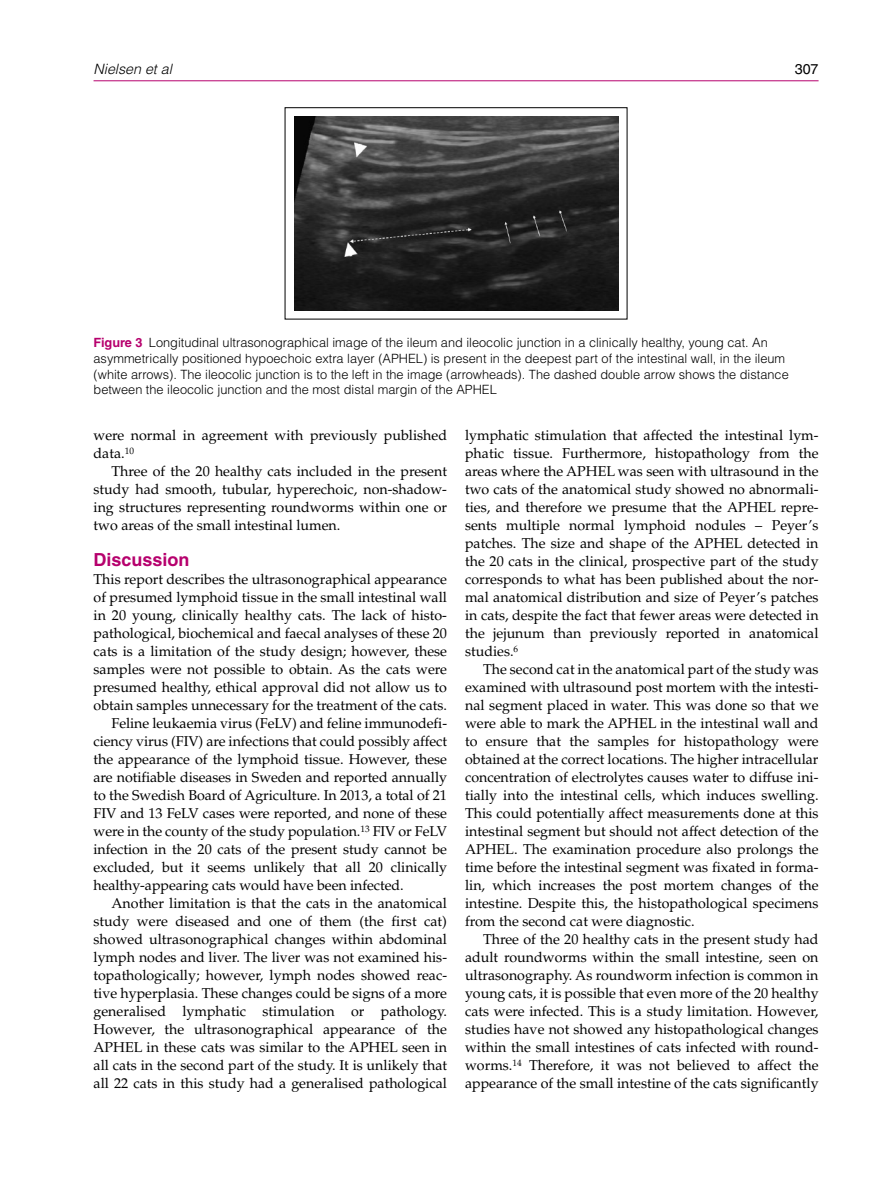
<style>
.page{position:relative;width:893px;height:1191px;background:#fff}
.page>*{position:absolute;margin:0;border:0;box-sizing:border-box;transform-origin:0 0}
.t1{font:700 18px "Helvetica LT Std";color:#b6006d}
.t2{font:14.25px/18px "Palatino LT Std";color:#000;text-align:justify}
.t3{font:italic 300 14.25px "Helvetica LT Std";color:#000}
.t4{font:14.25px "Helvetica LT Std";color:#000}
.t5{font:300 12.75px/15.8px "Helvetica LT Std";color:#000}
.s1{font-weight:700;color:#b6006d}
</style>
<div class="page">
<hr style="left:94px;top:80px;width:725px;height:1px;background:#b6006d">
<img style="left:294px;top:117px;width:324px;height:193px">
<div style="left:285px;top:107px;width:342px;height:212px;border:1px solid #000"></div>
<p class="t3" style="left:94px;top:60px;width:80px">Nielsen et al</p>
<p class="t4" style="left:795px;top:61px;width:25px">307</p>
<p class="t5" style="left:94px;top:335px;width:697px"><span class="s1">Figure 3</span> Longitudinal ultrasonographical image of the ileum and ileocolic junction in a clinically healthy, young cat. An asymmetrically positioned hypoechoic extra layer (APHEL) is present in the deepest part of the intestinal wall, in the ileum (white arrows). The ileocolic junction is to the left in the image (arrowheads). The dashed double arrow shows the distance between the ileocolic junction and the most distal margin of the APHEL</p>
<p class="t2" style="left:94px;top:426px;width:355px">were normal in agreement with previously published data.<sup>10</sup></p>
<p class="t2" style="left:94px;top:462px;width:355px;text-indent:18px">Three of the 20 healthy cats included in the present study had smooth, tubular, hyperechoic, non-shadow&shy;ing structures representing roundworms within one or two areas of the small intestinal lumen.</p>
<p class="t1" style="left:94px;top:548px;width:98px">Discussion</p>
<p class="t2" style="left:94px;top:570px;width:355px">This report describes the ultrasonographical appearance</p>
<p class="t2" style="left:94px;top:588px;width:355px">of presumed lymphoid tissue in the small intestinal wall</p>
<p class="t2" style="left:94px;top:606px;width:355px">in 20 young, clinically healthy cats. The lack of histo-</p>
<p class="t2" style="left:94px;top:624px;width:355px">pathological, biochemical and faecal analyses of these 20</p>
<p class="t2" style="left:94px;top:642px;width:355px">cats is a limitation of the study design; however, these</p>
<p class="t2" style="left:94px;top:660px;width:355px">samples were not possible to obtain. As the cats were</p>
<p class="t2" style="left:94px;top:678px;width:355px">presumed healthy, ethical approval did not allow us to</p>
<p class="t2" style="left:94px;top:696px;width:355px">obtain samples unnecessary for the treatment of the cats.</p>
<p class="t2" style="left:112px;top:714px;width:337px">Feline leukaemia virus (FeLV) and feline immunodefi-</p>
<p class="t2" style="left:94px;top:732px;width:355px">ciency virus (FIV) are infections that could possibly affect</p>
<p class="t2" style="left:94px;top:750px;width:355px">the appearance of the lymphoid tissue. However, these</p>
<p class="t2" style="left:94px;top:768px;width:355px">are notifiable diseases in Sweden and reported annually</p>
<p class="t2" style="left:94px;top:786px;width:355px">to the Swedish Board of Agriculture. In 2013, a total of 21</p>
<p class="t2" style="left:94px;top:804px;width:355px">FIV and 13 FeLV cases were reported, and none of these</p>
<p class="t2" style="left:94px;top:822px;width:355px">were in the county of the study population.<sup>13</sup> FIV or FeLV</p>
<p class="t2" style="left:94px;top:840px;width:355px">infection in the 20 cats of the present study cannot be</p>
<p class="t2" style="left:94px;top:858px;width:355px">excluded, but it seems unlikely that all 20 clinically</p>
<p class="t2" style="left:94px;top:876px;width:312px">healthy-appearing cats would have been infected.</p>
<p class="t2" style="left:112px;top:894px;width:337px">Another limitation is that the cats in the anatomical</p>
<p class="t2" style="left:94px;top:912px;width:355px">study were diseased and one of them (the first cat)</p>
<p class="t2" style="left:94px;top:930px;width:355px">showed ultrasonographical changes within abdominal</p>
<p class="t2" style="left:94px;top:948px;width:355px">lymph nodes and liver. The liver was not examined his-</p>
<p class="t2" style="left:94px;top:966px;width:355px">topathologically; however, lymph nodes showed reac-</p>
<p class="t2" style="left:94px;top:984px;width:355px">tive hyperplasia. These changes could be signs of a more</p>
<p class="t2" style="left:94px;top:1002px;width:355px">generalised lymphatic stimulation or pathology.</p>
<p class="t2" style="left:94px;top:1020px;width:355px">However, the ultrasonographical appearance of the</p>
<p class="t2" style="left:94px;top:1038px;width:355px">APHEL in these cats was similar to the APHEL seen in</p>
<p class="t2" style="left:94px;top:1056px;width:355px">all cats in the second part of the study. It is unlikely that</p>
<p class="t2" style="left:94px;top:1074px;width:355px">all 22 cats in this study had a generalised pathological</p>
<p class="t2" style="left:465px;top:426px;width:355px">lymphatic stimulation that affected the intestinal lym&shy;phatic tissue. Furthermore, histopathology from the areas where the APHEL was seen with ultrasound in the two cats of the anatomical study showed no abnormali&shy;ties, and therefore we presume that the APHEL repre&shy;sents multiple normal lymphoid nodules – Peyer’s patches. The size and shape of the APHEL detected in the 20 cats in the clinical, prospective part of the study corresponds to what has been published about the nor&shy;mal anatomical distribution and size of Peyer’s patches in cats, despite the fact that fewer areas were detected in the jejunum than previously reported in anatomical studies.<sup>6</sup></p>
<p class="t2" style="left:465px;top:660px;width:355px;text-indent:18px">The second cat in the anatomical part of the study was examined with ultrasound post mortem with the intesti&shy;nal segment placed in water. This was done so that we were able to mark the APHEL in the intestinal wall and to ensure that the samples for histopathology were obtained at the correct locations. The higher intracellular concentration of electrolytes causes water to diffuse ini&shy;tially into the intestinal cells, which induces swelling.<br>This could potentially affect measurements done at this intestinal segment but should not affect detection of the APHEL. The examination procedure also prolongs the time before the intestinal segment was fixated in forma&shy;lin, which increases the post mortem changes of the intestine. Despite this, the histopathological specimens from the second cat were diagnostic.</p>
<p class="t2" style="left:465px;top:930px;width:355px;text-indent:18px">Three of the 20 healthy cats in the present study had adult roundworms within the small intestine, seen on ultrasonography. As roundworm infection is common in young cats, it is possible that even more of the 20 healthy cats were infected. This is a study limitation. However, studies have not showed any histopathological changes within the small intestines of cats infected with round&shy;worms.<sup>14</sup> Therefore, it was not believed to affect the appearance of the small intestine of the cats significantly</p>
</div>
